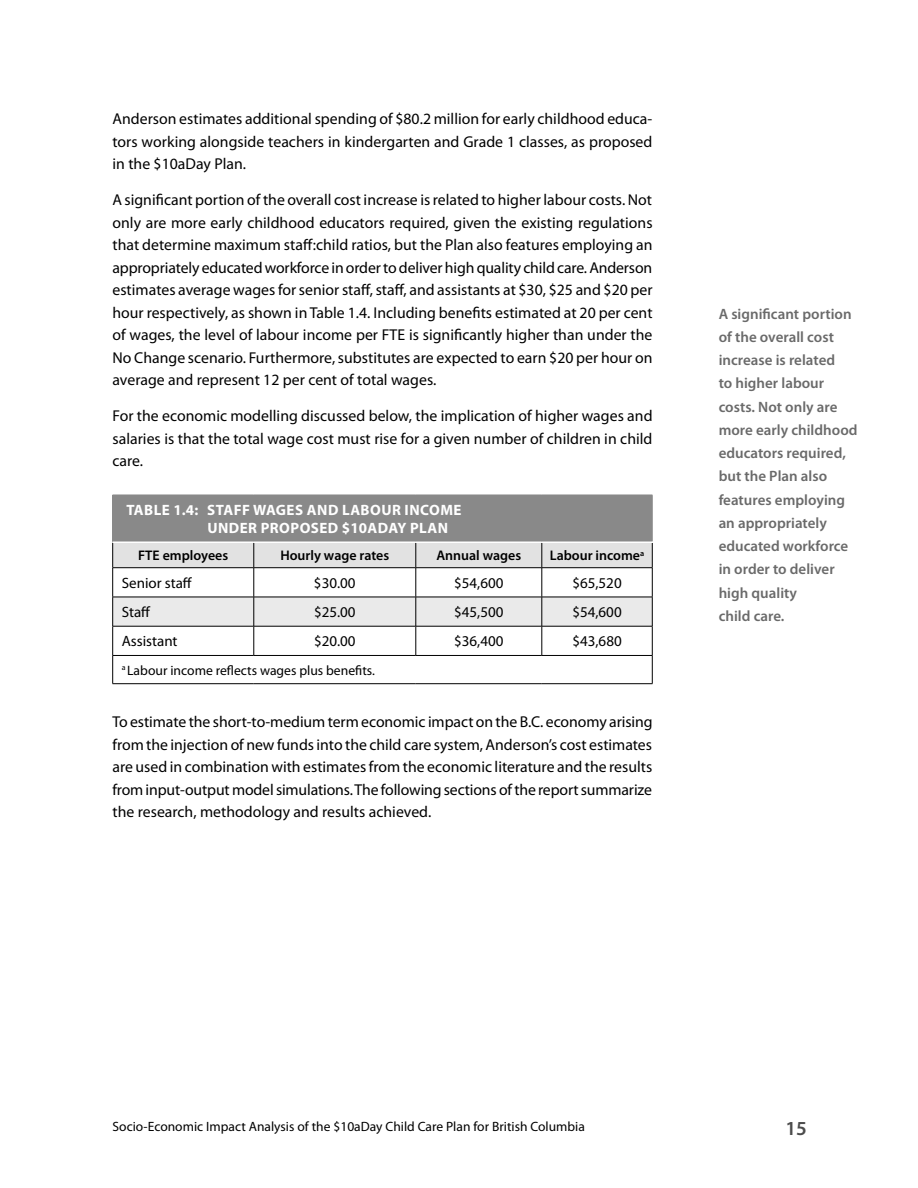
<style>
.page{position:relative;width:918px;height:1188px;background:#fff}
.page>*{position:absolute;margin:0;border:0;box-sizing:border-box;transform-origin:0 0}
.t1{font:600 19.95px "Myriad Pro";color:#4c4c4c}
.t2{font:15.75px/22.5px "Myriad Pro";color:#000;text-align:justify}
.t3{font:600 15px/23.2px "Myriad Pro";color:#6a6a6a}
.t4{font:15px "Myriad Pro";color:#000}
.t5{font:700 15px/18px "Myriad Pro";letter-spacing:.03em;color:#fff}
.t6{font:600 13.95px "Myriad Pro";color:#000}
.t7{font:13.65px "Myriad Pro";color:#000}
.t8{font:13.5px "Myriad Pro";color:#000}
</style>
<div class="page">
<div style="left:113px;top:495px;width:539px;height:47px;background:#898989"></div>
<svg style="left:112px;top:543px;width:541px;height:140px"></svg>
<hr style="left:112px;top:683px;width:142px;height:1px;background:#000">
<hr style="left:254px;top:683px;width:162px;height:1px;background:#000">
<hr style="left:416px;top:683px;width:126px;height:1px;background:#000">
<hr style="left:542px;top:683px;width:110px;height:1px;background:#000">
<hr style="left:112px;top:495px;width:1px;height:46px;background:#898989">
<hr style="left:652px;top:495px;width:1px;height:46px;background:#898989">
<hr style="left:112px;top:541px;width:142px;height:2px;background:#fff">
<hr style="left:254px;top:541px;width:162px;height:2px;background:#fff">
<hr style="left:416px;top:541px;width:126px;height:2px;background:#fff">
<hr style="left:542px;top:541px;width:110px;height:2px;background:#fff">
<p class="t2" style="left:112px;top:108px;width:541px">Anderson estimates additional spending of $80.2 million for early childhood educa&shy;tors working alongside teachers in kindergarten and Grade 1 classes, as proposed in the $10aDay Plan.</p>
<p class="t2" style="left:112px;top:189px;width:542px">A significant portion of the overall cost increase is related to higher labour costs. Not only are more early childhood educators required, given the existing regulations that determine maximum staff:child ratios, but the Plan also features employing an appropriately educated workforce in order to deliver high quality child care. Anderson estimates average wages for senior staff, staff, and assistants at $30, $25 and $20 per hour respectively, as shown in Table 1.4. Including benefits estimated at 20 per cent of wages, the level of labour income per FTE is significantly higher than under the No Change scenario. Furthermore, substitutes are expected to earn $20 per hour on average and represent 12 per cent of total wages.</p>
<p class="t2" style="left:112px;top:405px;width:542px">For the economic modelling discussed below, the implication of higher wages and salaries is that the total wage cost must rise for a given number of children in child care.</p>
<p class="t5" style="left:207px;top:501px;width:256px;text-indent:-81px">TABLE 1.4: STAFF WAGES AND LABOUR INCOME<br>UNDER PROPOSED $10ADAY PLAN</p>
<p class="t6" style="left:138px;top:548px;width:92px">FTE employees</p>
<p class="t6" style="left:280px;top:548px;width:110px">Hourly wage rates</p>
<p class="t6" style="left:436px;top:548px;width:86px">Annual wages</p>
<p class="t6" style="left:550px;top:548px;width:96px">Labour income<sup>a</sup></p>
<p class="t4" style="left:122px;top:575px;width:72px">Senior staff</p>
<p class="t4" style="left:314px;top:575px;width:43px">$30.00</p>
<p class="t4" style="left:454px;top:575px;width:51px">$54,600</p>
<p class="t4" style="left:572px;top:575px;width:51px">$65,520</p>
<p class="t4" style="left:122px;top:604px;width:30px">Staff</p>
<p class="t4" style="left:314px;top:604px;width:43px">$25.00</p>
<p class="t4" style="left:454px;top:604px;width:51px">$45,500</p>
<p class="t4" style="left:572px;top:604px;width:51px">$54,600</p>
<p class="t4" style="left:122px;top:633px;width:57px">Assistant</p>
<p class="t4" style="left:314px;top:633px;width:43px">$20.00</p>
<p class="t4" style="left:454px;top:633px;width:51px">$36,400</p>
<p class="t4" style="left:572px;top:633px;width:51px">$43,680</p>
<p class="t7" style="left:122px;top:663px;width:255px"><sup>a</sup> Labour income reflects wages plus benefits.</p>
<p class="t2" style="left:112px;top:711px;width:542px">To estimate the short-to-medium term economic impact on the B.C. economy arising from the injection of new funds into the child care system, Anderson’s cost estimates are used in combination with estimates from the economic literature and the results from input-output model simulations. The following sections of the report summarize the research, methodology and results achieved.</p>
<p class="t3" style="left:719px;top:302px;width:140px">A significant portion of the overall cost increase is related<br>to higher labour costs. Not only are more early childhood educators required, but the Plan also features employing an appropriately educated workforce in order to deliver high quality<br>child care.</p>
<p class="t8" style="left:112px;top:1119px;width:474px">Socio-Economic Impact Analysis of the $10aDay Child Care Plan for British Columbia</p>
<p class="t1" style="left:785px;top:1118px;width:23px">15</p>
</div>
